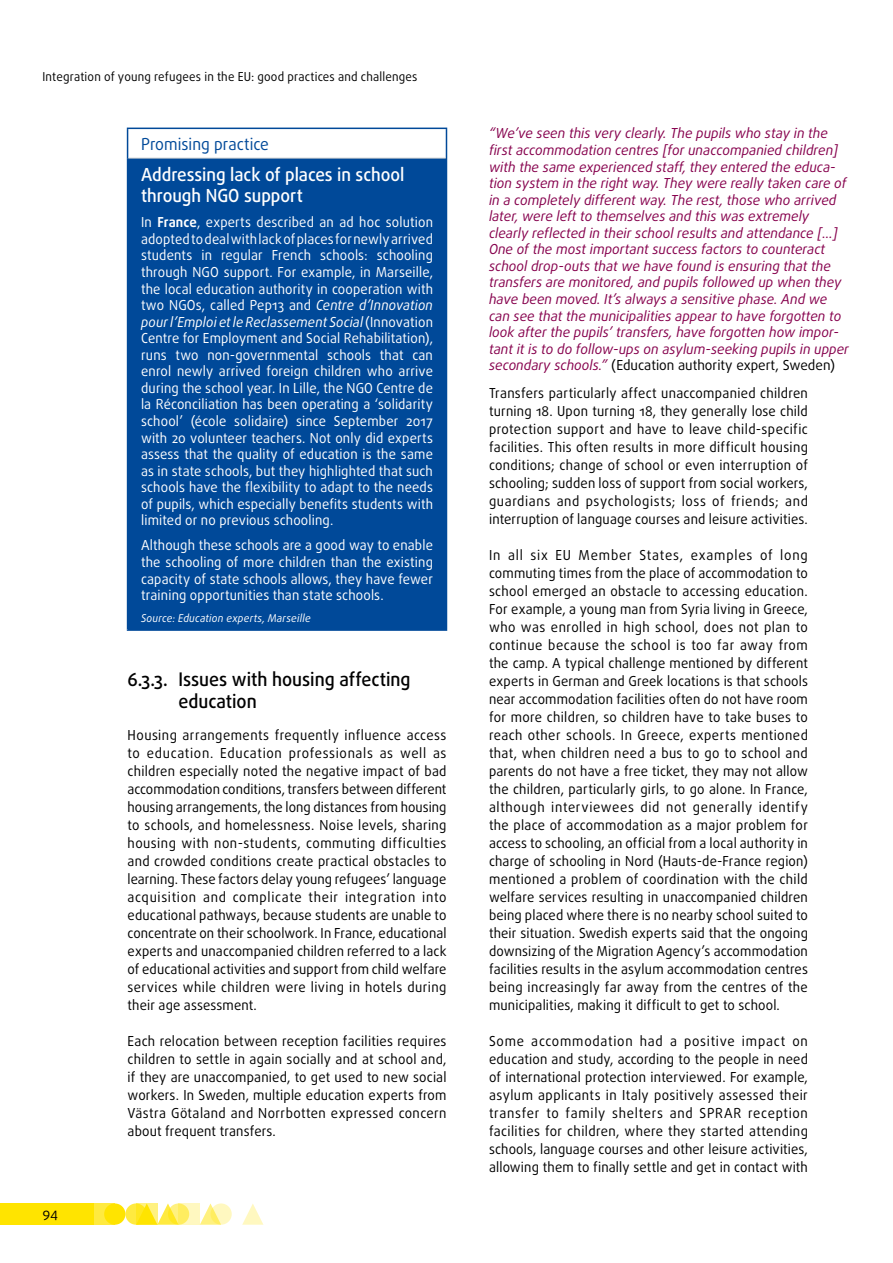
<style>
.page{position:relative;width:893px;height:1263px;background:#fff}
.page>*{position:absolute;margin:0;border:0;box-sizing:border-box;transform-origin:0 0}
.t1{font:500 18.75px/22.5px "Daxline Pro";color:#000;scale:.95 1}
.prom__practice_title{font:500 18px/21.6px "Daxline Pro";color:#fff;scale:.95 1}
.prom__practice_super{font:16.5px "Daxline Pro";color:#004999;scale:.95 1}
.body{font:13.8px/18px "Daxline Pro";letter-spacing:.015em;color:#000;text-align:justify;scale:.95 1}
.prom__practice_body{font:13.8px/16.5px "Daxline Pro";letter-spacing:.01em;color:#fff;text-align:justify;scale:.95 1}
.quote_body{font:italic 13.8px/16.5px "Daxline Pro";color:#86004d}
.t2{font:13.5px "Daxline Pro";color:#000}
.t3{font:12.3px "Daxline Pro";letter-spacing:.015em;color:#000;scale:.95 1}
.prom__practice_more{font:italic 10.8px "Daxline Pro";letter-spacing:.02em;color:#fff;scale:.95 1}
.s1{font-weight:700}
.s2{font-style:italic}
.s3{font-style:normal;color:#000}
</style>
<div class="page">
<svg style="left:125px;top:1203px;width:22px;height:22px"></svg>
<div style="left:94px;top:1203px;width:21px;height:22px;background:#ffea40"></div>
<div style="left:0;top:1203px;width:94px;height:22px;background:#ffe400"></div>
<svg style="left:200px;top:1203px;width:18px;height:22px"></svg>
<svg style="left:242px;top:1204px;width:21px;height:21px"></svg>
<div style="left:104px;top:1203px;width:21px;height:22px;background:#ffe400;border-radius:50%"></div>
<svg style="left:157px;top:1203px;width:18px;height:22px"></svg>
<svg style="left:168px;top:1203px;width:21px;height:22px"></svg>
<svg style="left:210px;top:1203px;width:22px;height:22px"></svg>
<svg style="left:136px;top:1203px;width:21px;height:22px"></svg>
<svg style="left:179px;top:1203px;width:21px;height:22px"></svg>
<div style="left:128px;top:158px;width:318px;height:472px;background:#004999"></div>
<hr style="left:127px;top:158px;width:1px;height:471px;background:#004999">
<hr style="left:446px;top:158px;width:1px;height:471px;background:#004999">
<hr style="left:127px;top:629px;width:320px;height:2px;background:#004999">
<hr style="left:127px;top:128px;width:320px;height:1px;background:#004999">
<svg style="left:127px;top:129px;width:1px;height:29px"></svg>
<svg style="left:446px;top:129px;width:1px;height:29px"></svg>
<hr style="left:128px;top:158px;width:318px;height:1px;background:#cfd0d0">
<p class="t3" style="left:43px;top:68px;width:396px">Integration of young refugees in the EU: good practices and challenges</p>
<p class="prom__practice_super" style="left:141px;top:133px;width:136px">Promising practice</p>
<p class="prom__practice_title" style="left:141px;top:163px;width:279px">Addressing lack of places in school through NGO support</p>
<p class="prom__practice_body" style="left:141px;top:214px;width:309px">In <span class="s1">France</span>, experts described an ad hoc solution adopted to deal with lack of places for newly arrived students in regular French schools: schooling through NGO support. For example, in Marseille, the local education authority in cooperation with two NGOs, called Pep13 and <span class="s2">Centre d’Innovation pour l’Emploi et le Reclassement Social</span> (Innovation Centre for Employment and Social Rehabilitation), runs two non-governmental schools that can enrol newly arrived foreign children who arrive during the school year. In Lille, the NGO Centre de la Réconciliation has been operating a ‘solidarity school’ (école solidaire) since September 2017 with 20 volunteer teachers. Not only did experts assess that the quality of education is the same as in state schools, but they highlighted that such schools have the flexibility to adapt to the needs of pupils, which especially benefits students with limited or no previous schooling.</p>
<p class="prom__practice_body" style="left:141px;top:537px;width:309px">Although these schools are a good way to enable the schooling of more children than the existing capacity of state schools allows, they have fewer training opportunities than state schools.</p>
<p class="prom__practice_more" style="left:141px;top:610px;width:180px">Source: Education experts, Marseille</p>
<p class="t2" style="left:43px;top:1204px;width:17px">94</p>
<p class="t1" style="left:179px;top:668px;width:246px;text-indent:-51px">6.3.3. Issues with housing affecting education</p>
<p class="body" style="left:128px;top:726px;width:337px">Housing arrangements frequently influence access to education. Education professionals as well as children especially noted the negative impact of bad accommodation conditions, transfers between different housing arrangements, the long distances from housing to schools, and homelessness. Noise levels, sharing housing with non-students, commuting difficulties and crowded conditions create practical obstacles to learning. These factors delay young refugees’ language acquisition and complicate their integration into educational pathways, because students are unable to concentrate on their schoolwork. In France, educational experts and unaccompanied children referred to a lack of educational activities and support from child welfare services while children were living in hotels during their age assessment.</p>
<p class="body" style="left:128px;top:1032px;width:337px">Each relocation between reception facilities requires children to settle in again socially and at school and, if they are unaccompanied, to get used to new social workers. In Sweden, multiple education experts from Västra Götaland and Norrbotten expressed concern about frequent transfers.</p>
<p class="quote_body" style="left:489px;top:125px;width:362px">“We’ve seen this very clearly. The pupils who stay in the first accommodation centres [for unaccompanied children] with the same experienced staff, they entered the educa‑ tion system in the right way. They were really taken care of in a completely different way. The rest, those who arrived later, were left to themselves and this was extremely clearly reflected in their school results and attendance […] One of the most important success factors to counteract school drop-outs that we have found is ensuring that the transfers are monitored, and pupils followed up when they have been moved. It’s always a sensitive phase. And we can see that the municipalities appear to have forgotten to look after the pupils’ transfers, have forgotten how impor‑ tant it is to do follow-ups on asylum-seeking pupils in upper secondary schools.” <span class="s3">(Education authority expert, Sweden)</span></p>
<p class="body" style="left:489px;top:384px;width:337px">Transfers particularly affect unaccompanied children turning 18. Upon turning 18, they generally lose child protection support and have to leave child-specific facilities. This often results in more difficult housing conditions; change of school or even interruption of schooling; sudden loss of support from social workers, guardians and psychologists; loss of friends; and interruption of language courses and leisure activities.</p>
<p class="body" style="left:489px;top:546px;width:337px">In all six EU Member States, examples of long commuting times from the place of accommodation to school emerged an obstacle to accessing education.<br>For example, a young man from Syria living in Greece, who was enrolled in high school, does not plan to continue because the school is too far away from the camp. A typical challenge mentioned by different experts in German and Greek locations is that schools near accommodation facilities often do not have room for more children, so children have to take buses to reach other schools. In Greece, experts mentioned that, when children need a bus to go to school and parents do not have a free ticket, they may not allow the children, particularly girls, to go alone. In France, although interviewees did not generally identify the place of accommodation as a major problem for access to schooling, an official from a local authority in charge of schooling in Nord (Hauts-de-France region) mentioned a problem of coordination with the child welfare services resulting in unaccompanied children being placed where there is no nearby school suited to their situation. Swedish experts said that the ongoing downsizing of the Migration Agency’s accommodation facilities results in the asylum accommodation centres being increasingly far away from the centres of the municipalities, making it difficult to get to school.</p>
<p class="body" style="left:489px;top:1032px;width:337px">Some accommodation had a positive impact on education and study, according to the people in need of international protection interviewed. For example, asylum applicants in Italy positively assessed their transfer to family shelters and SPRAR reception facilities for children, where they started attending schools, language courses and other leisure activities, allowing them to finally settle and get in contact with</p>
</div>
